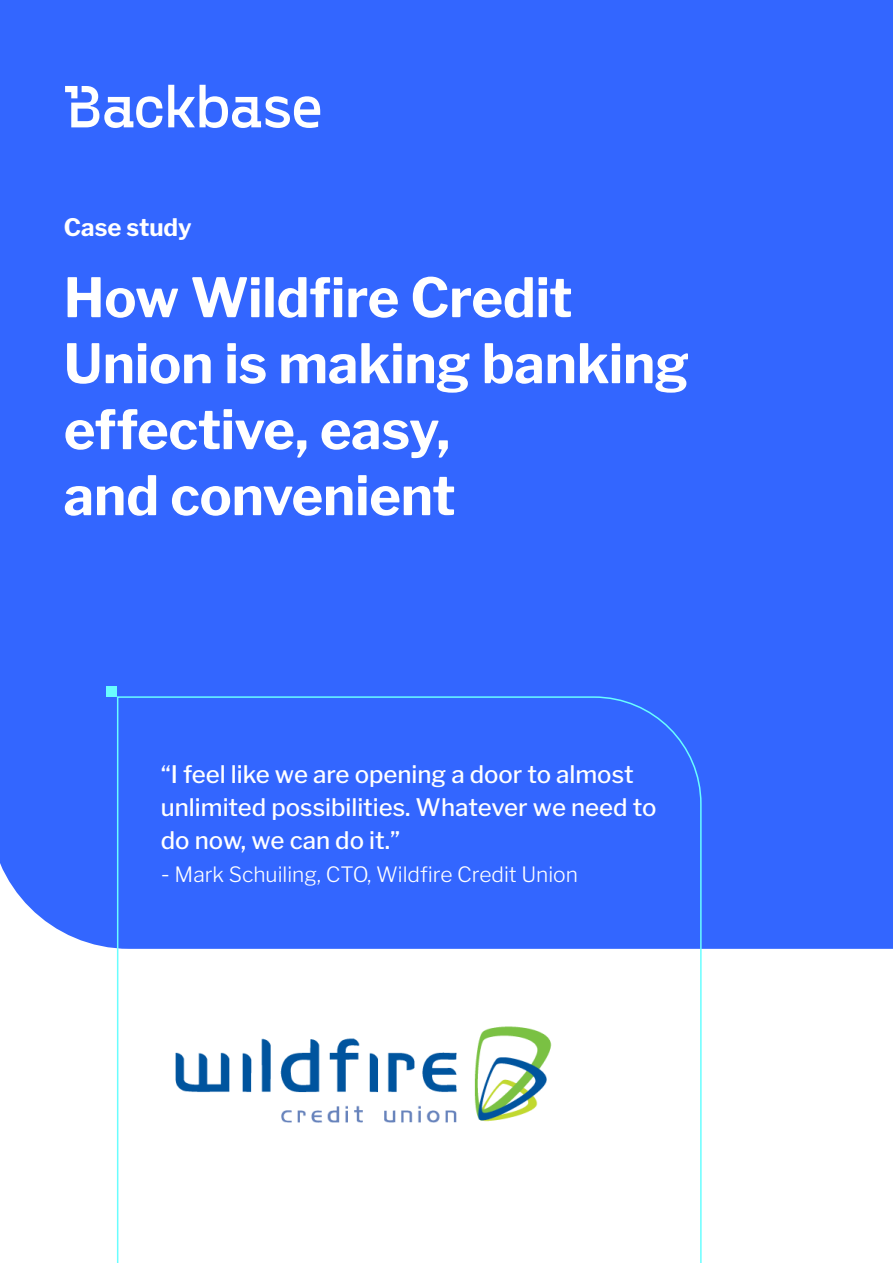
<style>
.page{position:relative;width:893px;height:1263px;background:#fff}
.page>*{position:absolute;margin:0;border:0;box-sizing:border-box;transform-origin:0 0}
.t1{font:700 54px/66px "Libre Franklin";letter-spacing:-.005em;color:#fff}
.t2{font:500 24px/33px "Libre Franklin";color:#fff}
.t3{font:700 24px "Libre Franklin";letter-spacing:-.005em;color:#fff}
.t4{font:300 21px "Libre Franklin";color:#fff}
.s1{font-size:24px}
</style>
<div class="page">
<div style="left:0;top:0;width:893px;height:949px;background:#36f"></div>
<svg style="left:65px;top:86px;width:97px;height:42px"></svg>
<svg style="left:168px;top:85px;width:152px;height:43px"></svg>
<svg style="left:116px;top:696px;width:586px;height:567px"></svg>
<div style="left:106px;top:686px;width:11px;height:10px;background:#69feff"></div>
<p class="t3" style="left:64px;top:209px;width:129px">Case study</p>
<h1 class="t1" style="left:64px;top:260px;width:627px">How Wildfire Credit<br>Union is making banking effective, easy,<br>and convenient</h1>
<p class="t2" style="left:161px;top:758px;width:497px">“I feel like we are opening a door to almost unlimited possibilities. Whatever we need to do now, we can do it.”</p>
<p class="t4" style="left:161px;top:862px;width:419px"><span class="s1">-</span> Mark Schuiling, CTO, Wildfire Credit Union</p>
</div>
